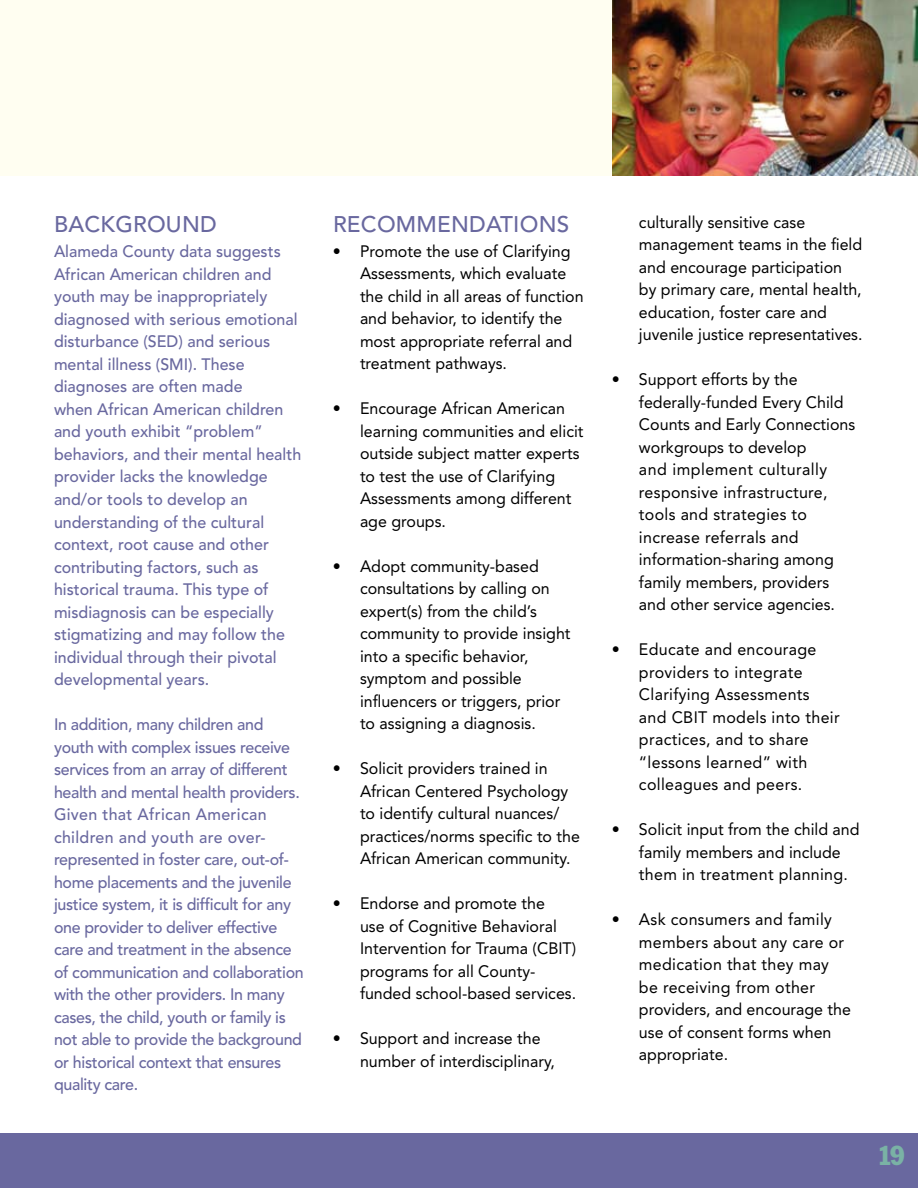
<style>
.page{position:relative;width:918px;height:1188px;background:#fff}
.page>*{position:absolute;margin:0;border:0;box-sizing:border-box;transform-origin:0 0}
.t1{font:condensed 27px "Franklin Gothic";color:#7ab2a5}
.t2{font:500 22.5px "Avenir";letter-spacing:.01em;color:#69689f}
.t3{font:16.5px/22.5px "Avenir";color:#000}
.t4{font:500 16.5px/22.5px "Avenir";color:#69689f}
.t5{font:500 16.5px/22.5px "Avenir";letter-spacing:-.02em;color:#69689f}
.t6{font:16.5px/22.5px "Avenir";letter-spacing:.02em;color:#000}
</style>
<div class="page">
<div style="left:0;top:1134px;width:918px;height:54px;background:#69689f"></div>
<div style="left:0;top:0;width:918px;height:176px;background:#fffef1"></div>
<img style="left:612px;top:0;width:306px;height:176px">
<h2 class="t2" style="left:54px;top:211px;width:164px">BACKGROUND</h2>
<p class="t4" style="left:54px;top:241px;width:249px">Alameda County data suggests<br>African American children and youth may be inappropriately diagnosed with serious emotional disturbance (SED) and serious mental illness (SMI). These diagnoses are often made<br>when African American children and youth exhibit “problem” behaviors, and their mental health provider lacks the knowledge and/or tools to develop an understanding of the cultural context, root cause and other contributing factors, such as historical trauma. This type of misdiagnosis can be especially stigmatizing and may follow the individual through their pivotal developmental years.</p>
<p class="t5" style="left:54px;top:713px;width:251px">In addition, many children and youth with complex issues receive services from an array of different health and mental health providers.<br>Given that African American children and youth are over&shy;represented in foster care, out-of&shy;home placements and the juvenile justice system, it is difficult for any one provider to deliver effective care and treatment in the absence of communication and collaboration with the other providers. In many cases, the child, youth or family is not able to provide the background or historical context that ensures quality care.</p>
<h2 class="t2" style="left:333px;top:211px;width:238px">RECOMMENDATIONS</h2>
<p class="t3" style="left:360px;top:240px;width:225px;text-indent:-27px">• Promote the use of Clarifying<br>Assessments, which evaluate the child in all areas of function and behavior, to identify the most appropriate referral and treatment pathways.</p>
<p class="t3" style="left:360px;top:397px;width:225px;text-indent:-27px">• Encourage African American learning communities and elicit outside subject matter experts to test the use of Clarifying<br>Assessments among different age groups.</p>
<p class="t3" style="left:360px;top:555px;width:212px;text-indent:-27px">• Adopt community-based consultations by calling on expert(s) from the child’s community to provide insight into a specific behavior, symptom and possible influencers or triggers, prior to assigning a diagnosis.</p>
<p class="t3" style="left:360px;top:757px;width:222px;text-indent:-27px">• Solicit providers trained in<br>African Centered Psychology to identify cultural nuances/ practices/norms specific to the<br>African American community.</p>
<p class="t3" style="left:360px;top:892px;width:218px;text-indent:-27px">• Endorse and promote the<br>use of Cognitive Behavioral<br>Intervention for Trauma (CBIT) programs for all County&shy;funded school-based services.</p>
<p class="t3" style="left:360px;top:1027px;width:197px;text-indent:-27px">• Support and increase the number of interdisciplinary,</p>
<p class="t3" style="left:639px;top:211px;width:225px">culturally sensitive case management teams in the field and encourage participation by primary care, mental health, education, foster care and juvenile justice representatives.</p>
<p class="t3" style="left:639px;top:368px;width:218px;text-indent:-27px">• Support efforts by the federally-funded Every Child<br>Counts and Early Connections workgroups to develop<br>and implement culturally responsive infrastructure, tools and strategies to increase referrals and information-sharing among family members, providers and other service agencies.</p>
<p class="t6" style="left:639px;top:638px;width:202px;text-indent:-27px">• Educate and encourage providers to integrate<br>Clarifying Assessments and CBIT models into their practices, and to share “lessons learned” with colleagues and peers.</p>
<p class="t3" style="left:639px;top:819px;width:222px;text-indent:-27px">• Solicit input from the child and family members and include them in treatment planning.</p>
<p class="t6" style="left:639px;top:909px;width:214px;text-indent:-27px">• Ask consumers and family members about any care or medication that they may be receiving from other providers, and encourage the use of consent forms when appropriate.</p>
<h1 class="t1" style="left:877px;top:1139px;width:29px">19</h1>
</div>
